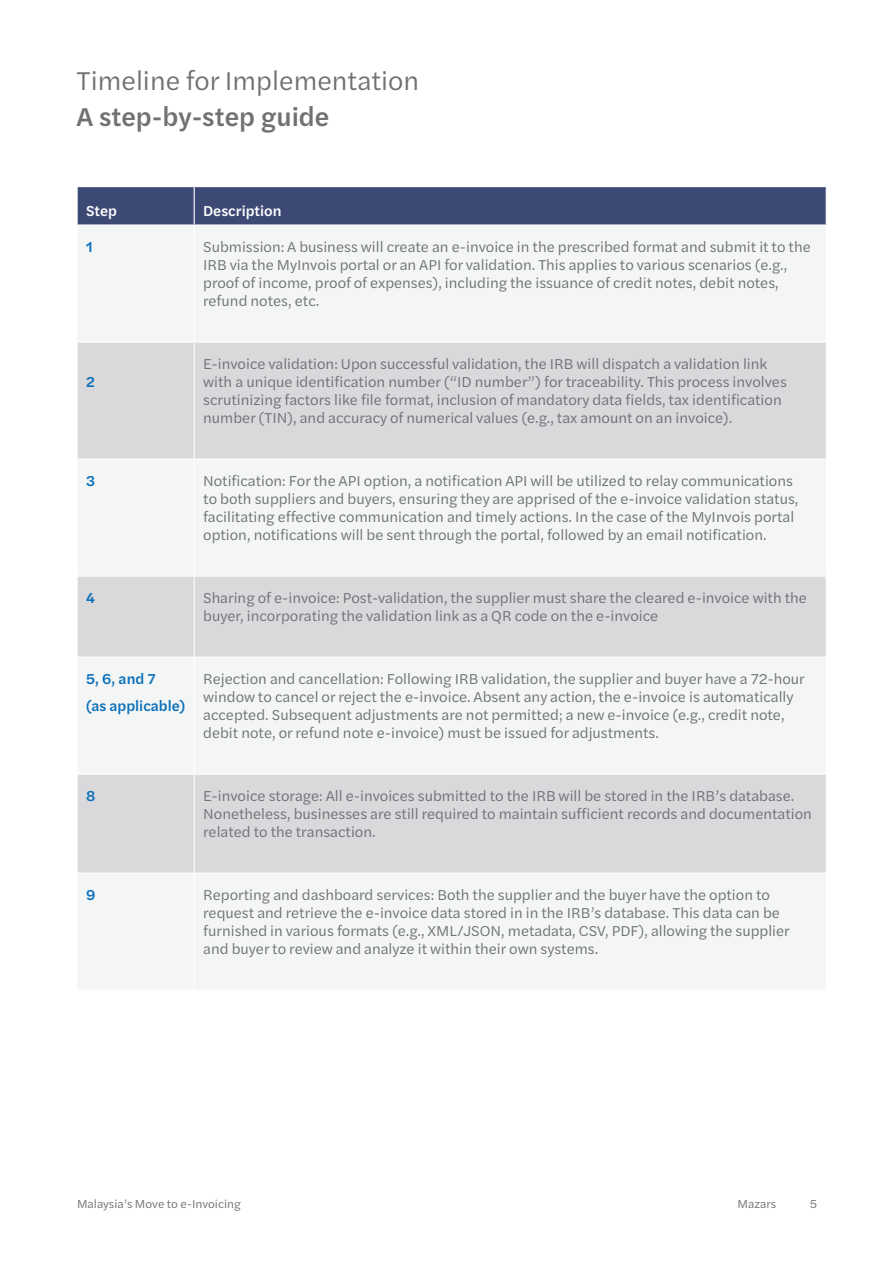
<style>
.page{position:relative;width:893px;height:1263px;background:#fff}
.page>*{position:absolute;margin:0;border:0;box-sizing:border-box;transform-origin:0 0}
.t1{font:27px "Halyard Text";color:#6f7173}
.t2{font:500 27px "Halyard Text";color:#6f7173}
.t3{font:15px/18px "Halyard Text";color:#6e7174}
.t4{font:500 15px/27px "Halyard Text";color:#0970b9}
.t5{font:500 15px "Halyard Text";color:#fff}
.t6{font:12px "Halyard Text";color:#6f7173}
</style>
<div class="page">
<div style="left:78px;top:187px;width:748px;height:37px;background:#3c4975"></div>
<div style="left:78px;top:226px;width:747px;height:763px;background:#f4f5f5"></div>
<svg style="left:78px;top:343px;width:748px;height:529px;fill:#d9d8da"></svg>
<hr style="left:194px;top:226px;width:1px;height:115px;background:#fff">
<hr style="left:77px;top:341px;width:117px;height:2px;background:#fff">
<hr style="left:194px;top:341px;width:633px;height:2px;background:#fff">
<hr style="left:194px;top:343px;width:1px;height:115px;background:#fff">
<hr style="left:77px;top:458px;width:117px;height:2px;background:#fff">
<hr style="left:194px;top:458px;width:633px;height:2px;background:#fff">
<hr style="left:194px;top:460px;width:1px;height:115px;background:#fff">
<hr style="left:77px;top:575px;width:117px;height:2px;background:#fff">
<hr style="left:194px;top:575px;width:633px;height:2px;background:#fff">
<hr style="left:194px;top:577px;width:1px;height:79px;background:#fff">
<hr style="left:77px;top:656px;width:117px;height:2px;background:#fff">
<hr style="left:194px;top:656px;width:633px;height:2px;background:#fff">
<hr style="left:194px;top:658px;width:1px;height:115px;background:#fff">
<hr style="left:77px;top:773px;width:117px;height:2px;background:#fff">
<hr style="left:194px;top:773px;width:633px;height:2px;background:#fff">
<hr style="left:194px;top:775px;width:1px;height:97px;background:#fff">
<hr style="left:77px;top:872px;width:117px;height:2px;background:#fff">
<hr style="left:194px;top:872px;width:633px;height:2px;background:#fff">
<hr style="left:194px;top:874px;width:1px;height:115px;background:#fff">
<hr style="left:194px;top:187px;width:1px;height:37px;background:#fff">
<h1 class="t1" style="left:77px;top:61px;width:344px">Timeline for Implementation</h1>
<h1 class="t2" style="left:77px;top:97px;width:254px">A step-by-step guide</h1>
<p class="t5" style="left:86px;top:200px;width:32px">Step</p>
<p class="t5" style="left:203px;top:200px;width:80px">Description</p>
<p class="t4" style="left:86px;top:233px;width:8px">1</p>
<p class="t3" style="left:203px;top:237px;width:609px">Submission: A business will create an e-invoice in the prescribed format and submit it to the IRB via the MyInvois portal or an API for validation. This applies to various scenarios (e.g., proof of income, proof of expenses), including the issuance of credit notes, debit notes, refund notes, etc.</p>
<p class="t4" style="left:86px;top:368px;width:10px">2</p>
<p class="t3" style="left:203px;top:354px;width:585px">E-invoice validation: Upon successful validation, the IRB will dispatch a validation link with a unique identification number (“ID number”) for traceability. This process involves scrutinizing factors like file format, inclusion of mandatory data fields, tax identification number (TIN), and accuracy of numerical values (e.g., tax amount on an invoice).</p>
<p class="t4" style="left:86px;top:467px;width:10px">3</p>
<p class="t3" style="left:203px;top:471px;width:597px">Notification: For the API option, a notification API will be utilized to relay communications to both suppliers and buyers, ensuring they are apprised of the e-invoice validation status, facilitating effective communication and timely actions. In the case of the MyInvois portal option, notifications will be sent through the portal, followed by an email notification.</p>
<p class="t4" style="left:86px;top:584px;width:10px">4</p>
<p class="t3" style="left:203px;top:588px;width:605px">Sharing of e-invoice: Post-validation, the supplier must share the cleared e-invoice with the buyer, incorporating the validation link as a QR code on the e-invoice</p>
<p class="t4" style="left:86px;top:665px;width:101px">5, 6, and 7<br>(as applicable)</p>
<p class="t3" style="left:203px;top:669px;width:603px">Rejection and cancellation: Following IRB validation, the supplier and buyer have a 72-hour window to cancel or reject the e-invoice. Absent any action, the e-invoice is automatically accepted. Subsequent adjustments are not permitted; a new e-invoice (e.g., credit note, debit note, or refund note e-invoice) must be issued for adjustments.</p>
<p class="t4" style="left:86px;top:782px;width:11px">8</p>
<p class="t3" style="left:203px;top:786px;width:610px">E-invoice storage: All e-invoices submitted to the IRB will be stored in the IRB’s database.<br>Nonetheless, businesses are still required to maintain sufficient records and documentation related to the transaction.</p>
<p class="t4" style="left:86px;top:881px;width:11px">9</p>
<p class="t3" style="left:203px;top:885px;width:588px">Reporting and dashboard services: Both the supplier and the buyer have the option to request and retrieve the e-invoice data stored in in the IRB’s database. This data can be furnished in various formats (e.g., XML/JSON, metadata, CSV, PDF), allowing the supplier and buyer to review and analyze it within their own systems.</p>
<p class="t6" style="left:77px;top:1195px;width:165px">Malaysia’s Move to e-Invoicing</p>
<p class="t6" style="left:738px;top:1195px;width:40px">Mazars</p>
<p class="t6" style="left:810px;top:1195px;width:9px">5</p>
</div>
